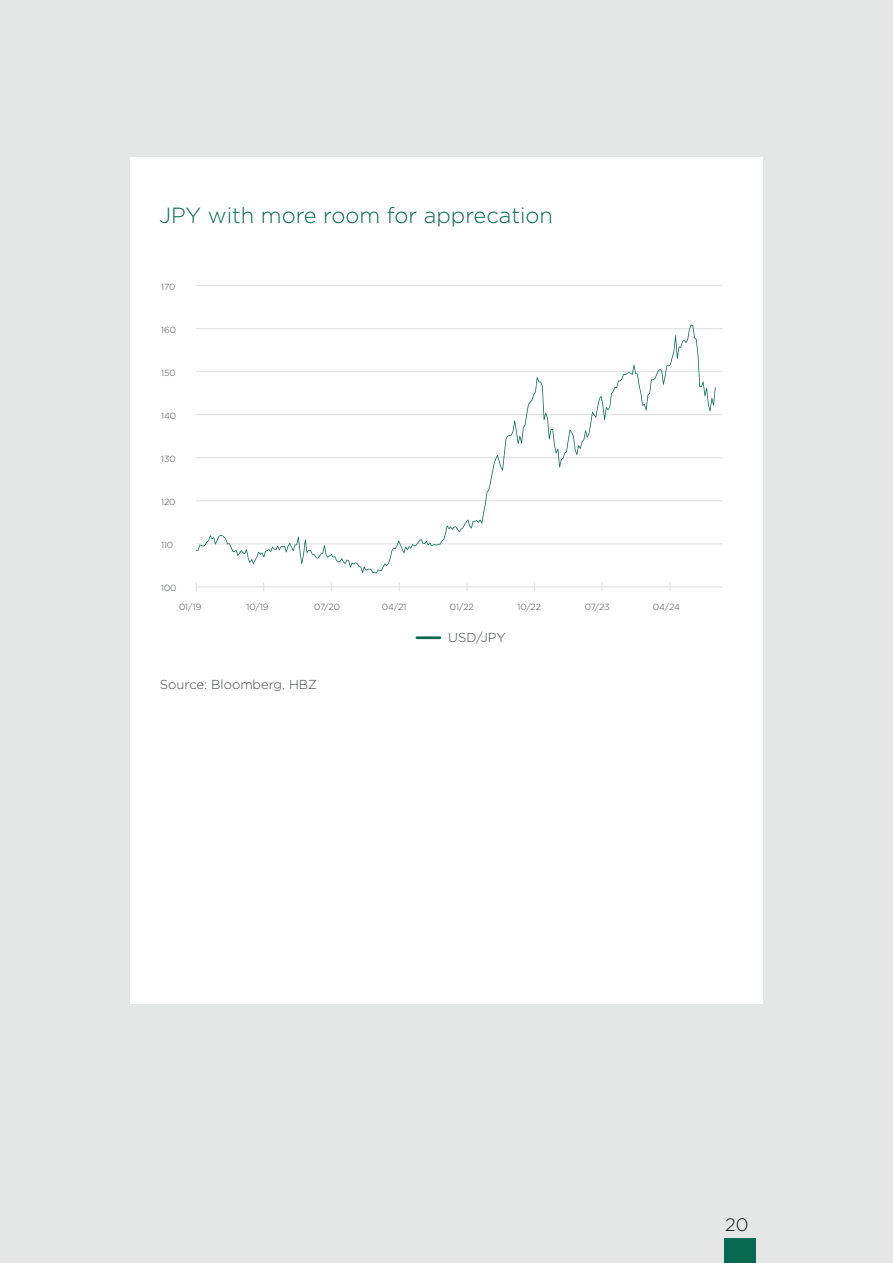
<style>
.page{position:relative;width:893px;height:1263px;background:#e5e6e6}
.page>*{position:absolute;margin:0;border:0;box-sizing:border-box;transform-origin:0 0}
.t1{font:300 21.9px "Gotham";color:#07694d}
.t2{font:300 18px "Gotham";color:#101315}
.t3{font:300 12.9px "Gotham";color:#454749}
.t4{font:300 8.85px "Gotham";color:#454749}
</style>
<div class="page">
<div style="left:130px;top:157px;width:633px;height:847px;background:#fff"></div>
<div style="left:724px;top:1239px;width:32px;height:24px;background:#07694d"></div>
<hr style="left:196px;top:543px;width:526px;height:1px;background:#dcdddf">
<hr style="left:196px;top:500px;width:526px;height:1px;background:#dcdddf">
<hr style="left:196px;top:457px;width:526px;height:1px;background:#dcdddf">
<hr style="left:196px;top:414px;width:526px;height:1px;background:#dcdddf">
<hr style="left:196px;top:371px;width:526px;height:1px;background:#dcdddf">
<hr style="left:196px;top:328px;width:526px;height:1px;background:#dcdddf">
<hr style="left:196px;top:285px;width:526px;height:1px;background:#dcdddf">
<hr style="left:196px;top:586px;width:526px;height:1px;background:#dcdddf">
<hr style="left:417px;top:636px;width:23px;height:3px;background:#07694d">
<svg style="left:196px;top:324px;width:520px;height:249px"></svg>
<h1 class="t1" style="left:159px;top:201px;width:395px">JPY with more room for apprecation</h1>
<p class="t4" style="left:161px;top:281px;width:16px">170</p>
<p class="t4" style="left:161px;top:324px;width:16px">160</p>
<p class="t4" style="left:161px;top:367px;width:16px">150</p>
<p class="t4" style="left:161px;top:410px;width:17px">140</p>
<p class="t4" style="left:161px;top:453px;width:16px">130</p>
<p class="t4" style="left:161px;top:496px;width:16px">120</p>
<p class="t4" style="left:161px;top:539px;width:14px">110</p>
<p class="t4" style="left:161px;top:582px;width:17px">100</p>
<p class="t4" style="left:179px;top:601px;width:24px">01/19</p>
<p class="t4" style="left:246px;top:601px;width:24px">10/19</p>
<p class="t4" style="left:314px;top:601px;width:27px">07/20</p>
<p class="t4" style="left:382px;top:601px;width:26px">04/21</p>
<p class="t4" style="left:450px;top:601px;width:25px">01/22</p>
<p class="t4" style="left:517px;top:601px;width:25px">10/22</p>
<p class="t4" style="left:585px;top:601px;width:26px">07/23</p>
<p class="t4" style="left:653px;top:601px;width:29px">04/24</p>
<h3 class="t3" style="left:448px;top:629px;width:59px">USD/JPY</h3>
<h3 class="t3" style="left:160px;top:677px;width:159px">Source: Bloomberg, HBZ</h3>
<h2 class="t2" style="left:725px;top:1213px;width:25px">20</h2>
</div>
